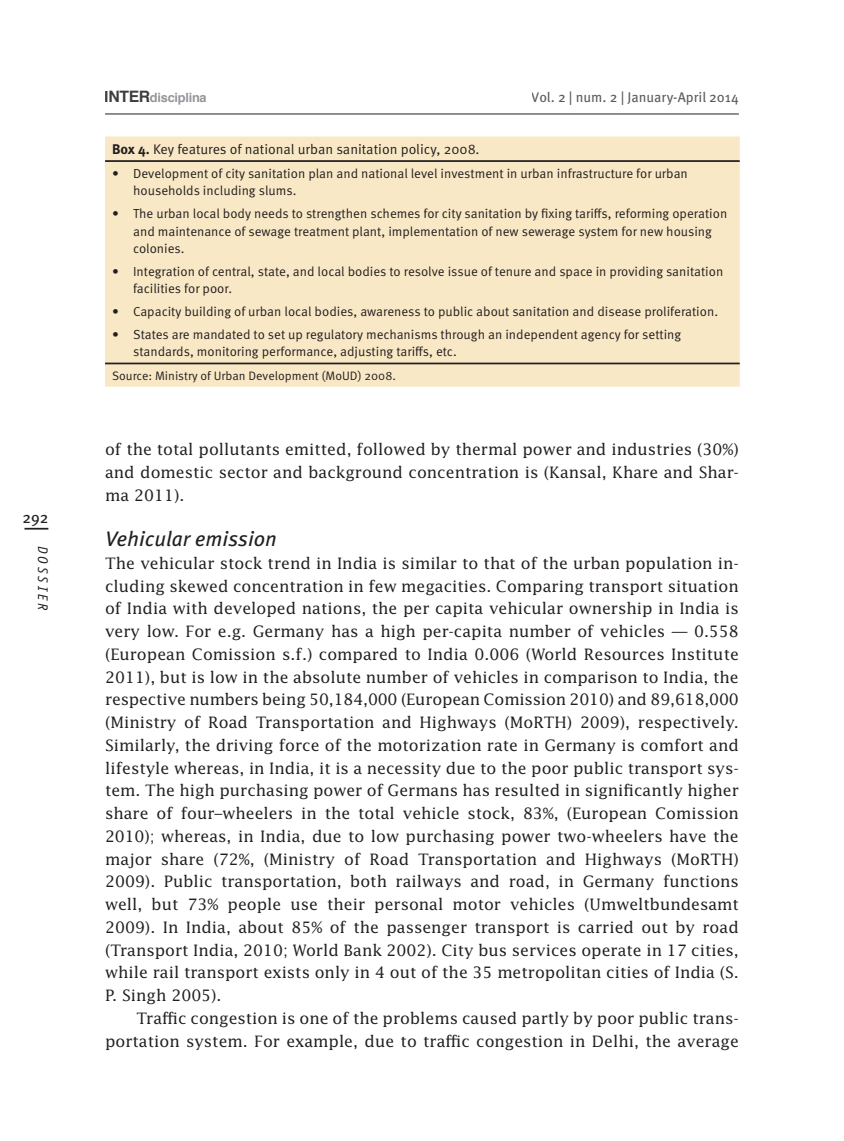
<style>
.page{position:relative;width:844px;height:1141px;background:#fff}
.page>*{position:absolute;margin:0;border:0;box-sizing:border-box;transform-origin:0 0}
.N2{font:italic 21px "Meta Pro";color:#231f20}
.BT_ss{font:15.75px/22.8px "Lucida Std";color:#231f20;text-align:justify}
.BT{font:15.75px/22.8px "Lucida Std";color:#231f20;text-align:right}
.t1{font:15.75px "Meta Pro";color:#231f20}
.Texto_tabla{font:14px "Meta Pro";color:#231f20}
.t2{font:14px "Meta Pro";color:#3e3e3f}
.t3{font:italic 14px "Officina Sans Std";color:#231f20}
.t4{font:13.12px/17.5px "Meta Pro";color:#231f20}
.t5{font:700 12.78px "Helvetica";letter-spacing:-.02em;color:#939598}
.Fuente_tabla{font:12.25px "Meta Pro";color:#231f20}
.s1{font-size:15.75px;color:#3e3e3f}
.s2{font-weight:700}
</style>
<div class="page">
<hr style="left:24px;top:528px;width:24px;height:2px;background:#231f20">
<hr style="left:105px;top:114px;width:633px;height:1px;background:#231f20">
<div style="left:105px;top:136px;width:634px;height:251px;background:#f9e8c5"></div>
<hr style="left:105px;top:160px;width:634px;height:2px;background:#231f20">
<hr style="left:105px;top:363px;width:634px;height:1px;background:#231f20">
<p class="t1" style="left:23px;top:508px;width:27px">292</p>
<p class="t3" style="left:51px;top:546px;width:66px;rotate:90deg">DOSSIER</p>
<p class="t5" style="left:104px;top:88px;width:104px"><span class="s1">INTER</span>disciplina</p>
<p class="t2" style="left:532px;top:88px;width:208px">Vol. 2 | num. 2 | January-April 2014</p>
<p class="Texto_tabla" style="left:112px;top:140px;width:369px"><span class="s2">Box 4.</span> Key features of national urban sanitation policy, 2008.</p>
<p class="t4" style="left:133px;top:165px;width:556px;text-indent:-21px">• Development of city sanitation plan and national level investment in urban infrastructure for urban households including slums.</p>
<p class="t4" style="left:133px;top:205px;width:595px;text-indent:-21px">• The urban local body needs to strengthen schemes for city sanitation by fixing tariffs, reforming operation and maintenance of sewage treatment plant, implementation of new sewerage system for new housing colonies.</p>
<p class="t4" style="left:133px;top:263px;width:591px;text-indent:-21px">• Integration of central, state, and local bodies to resolve issue of tenure and space in providing sanitation facilities for poor.</p>
<p class="t4" style="left:112px;top:303px;width:607px">• Capacity building of urban local bodies, awareness to public about sanitation and disease proliferation.</p>
<p class="t4" style="left:133px;top:326px;width:549px;text-indent:-21px">• States are mandated to set up regulatory mechanisms through an independent agency for setting standards, monitoring performance, adjusting tariffs, etc.</p>
<p class="Fuente_tabla" style="left:112px;top:368px;width:285px">Source: Ministry of Urban Development (MoUD) 2008.</p>
<p class="BT_ss" style="left:105px;top:438px;width:635px">of the total pollutants emitted, followed by thermal power and industries (30%) and domestic sector and background concentration is (Kansal, Khare and Shar&shy;ma 2011).</p>
<p class="N2" style="left:105px;top:525px;width:173px">Vehicular emission</p>
<p class="BT_ss" style="left:105px;top:551px;width:635px">The vehicular stock trend in India is similar to that of the urban population in&shy;cluding skewed concentration in few megacities. Comparing transport situation of India with developed nations, the per capita vehicular ownership in India is very low. For e.g. Germany has a high per-capita number of vehicles — 0.558 (European Comission s.f.) compared to India 0.006 (World Resources Institute 2011), but is low in the absolute number of vehicles in comparison to India, the respective numbers being 50,184,000 (European Comission 2010) and 89,618,000 (Ministry of Road Transportation and Highways (MoRTH) 2009), respectively.<br>Similarly, the driving force of the motorization rate in Germany is comfort and lifestyle whereas, in India, it is a necessity due to the poor public transport sys&shy;tem. The high purchasing power of Germans has resulted in significantly higher share of four–wheelers in the total vehicle stock, 83%, (European Comission 2010); whereas, in India, due to low purchasing power two-wheelers have the major share (72%, (Ministry of Road Transportation and Highways (MoRTH)<br>2009). Public transportation, both railways and road, in Germany functions well, but 73% people use their personal motor vehicles (Umweltbundesamt 2009). In India, about 85% of the passenger transport is carried out by road (Transport India, 2010; World Bank 2002). City bus services operate in 17 cities, while rail transport exists only in 4 out of the 35 metropolitan cities of India (S.<br>P. Singh 2005).</p>
<p class="BT" style="left:105px;top:1006px;width:635px">Traffic congestion is one of the problems caused partly by poor public trans&shy;portation system. For example, due to traffic congestion in Delhi, the average</p>
</div>
